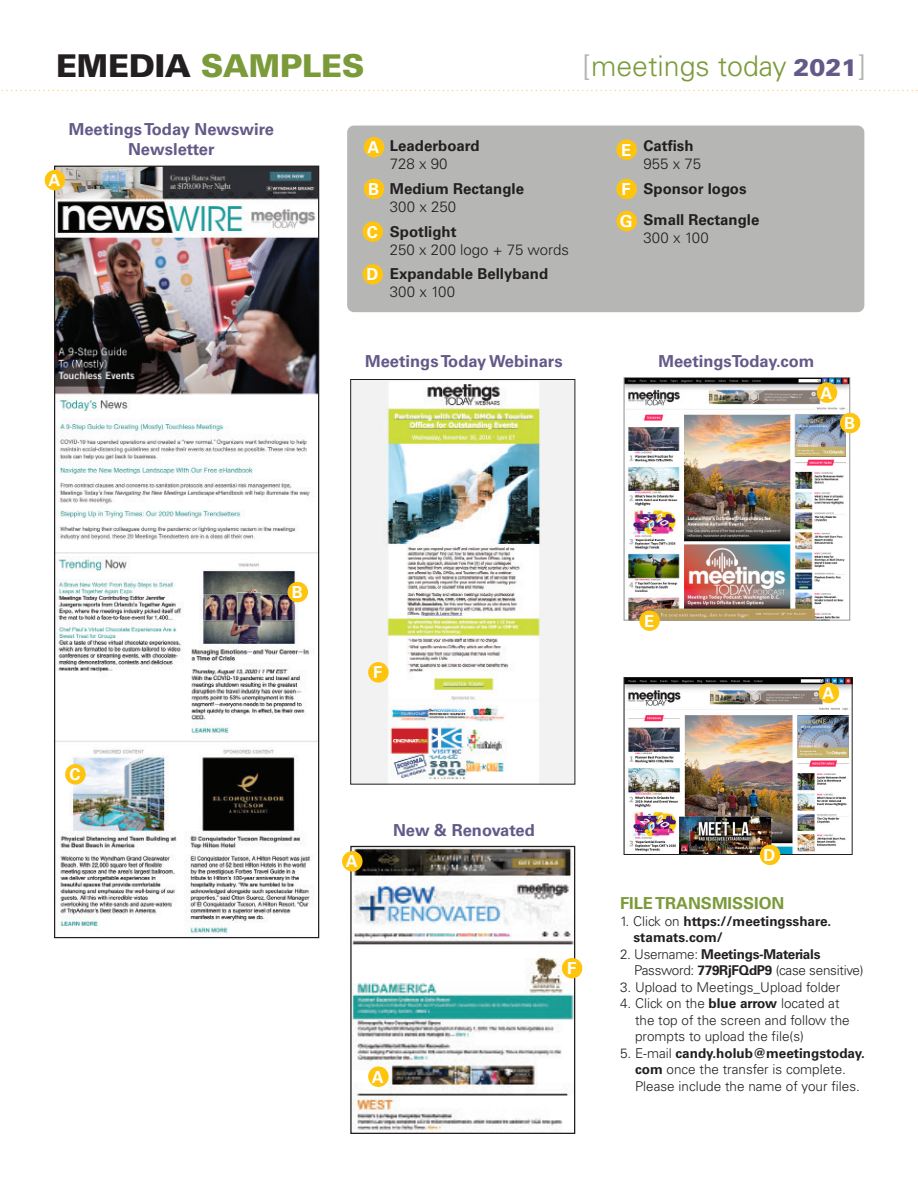
<style>
.page{position:relative;width:918px;height:1188px;background:#fff}
.page>*{position:absolute;margin:0;border:0;box-sizing:border-box;transform-origin:0 0}
.t1{font:900 31.5px "Univers LT Std";letter-spacing:-.01em;color:#7b9a3a}
.t2{font:300 28.5px "Univers LT Std";color:#7b9a3a}
.t3{font:700 16.5px/19.8px "Univers LT Std";color:#645988;text-align:center}
.t4{font:700 16.5px "Univers LT Std";color:#fff}
.t5{font:700 16.5px "Univers LT Std";color:#7b9a3a}
.t6{font:700 15px "Univers LT Std";color:#231f20}
.t7{font:300 15px "Univers LT Std";color:#231f20}
.t8{font:300 13.5px/16.5px "Univers LT Std";color:#231f20}
.t9{font:300 13.5px/16.5px "Univers LT Std";letter-spacing:-.02em;color:#231f20}
.t10{font:700 13.5px/16.5px "Univers LT Std";color:#231f20}
.s1{color:#231f20}
.s2{font-size:31.5px;color:#b6b7b4}
.s3{font-weight:900;font-size:24px;color:#645988}
.s4{font-weight:300}
.s5{font-weight:700}
</style>
<div class="page">
<svg style="left:1px;top:90px;width:917px;height:1px"></svg>
<img style="left:56px;top:168px;width:261px;height:768px">
<div style="left:54px;top:166px;width:265px;height:772px;border:1px solid #231f20"></div>
<div style="left:347px;top:126px;width:517px;height:186px;background:#b6b7b4;border-radius:7px"></div>
<img style="left:352px;top:381px;width:221px;height:402px">
<div style="left:350px;top:379px;width:225px;height:406px;border:1px solid #231f20"></div>
<img style="left:626px;top:379px;width:222px;height:240px">
<div style="left:624px;top:377px;width:226px;height:244px;border:1px solid #939598"></div>
<div style="left:364px;top:137px;width:20px;height:20px;background:#fec40e;border-radius:50%"></div>
<div style="left:45px;top:170px;width:20px;height:20px;background:#fec40e;border-radius:50%"></div>
<div style="left:817px;top:382px;width:20px;height:21px;background:#fec40e;border-radius:50%"></div>
<div style="left:364px;top:179px;width:20px;height:20px;background:#fec40e;border-radius:50%"></div>
<div style="left:840px;top:413px;width:20px;height:20px;background:#fec40e;border-radius:50%"></div>
<div style="left:288px;top:582px;width:20px;height:20px;background:#fec40e;border-radius:50%"></div>
<div style="left:363px;top:221px;width:20px;height:21px;background:#fec40e;border-radius:50%"></div>
<div style="left:65px;top:764px;width:21px;height:21px;background:#fec40e;border-radius:50%"></div>
<img style="left:626px;top:679px;width:225px;height:174px">
<div style="left:624px;top:677px;width:229px;height:178px;border:1px solid #231f20"></div>
<div style="left:363px;top:264px;width:20px;height:21px;background:#fec40e;border-radius:50%"></div>
<div style="left:760px;top:845px;width:20px;height:20px;background:#fec40e;border-radius:50%"></div>
<div style="left:616px;top:139px;width:21px;height:21px;background:#fec40e;border-radius:50%"></div>
<div style="left:639px;top:610px;width:21px;height:21px;background:#fec40e;border-radius:50%"></div>
<div style="left:616px;top:179px;width:21px;height:20px;background:#fec40e;border-radius:50%"></div>
<div style="left:616px;top:211px;width:21px;height:20px;background:#fec40e;border-radius:50%"></div>
<div style="left:368px;top:662px;width:21px;height:21px;background:#fec40e;border-radius:50%"></div>
<div style="left:819px;top:683px;width:20px;height:20px;background:#fec40e;border-radius:50%"></div>
<img style="left:352px;top:848px;width:221px;height:283px">
<div style="left:350px;top:846px;width:225px;height:288px;border:1px solid #231f20"></div>
<div style="left:342px;top:851px;width:21px;height:21px;background:#fec40e;border-radius:50%"></div>
<div style="left:368px;top:1066px;width:21px;height:21px;background:#fec40e;border-radius:50%"></div>
<div style="left:562px;top:958px;width:20px;height:20px;background:#fec40e;border-radius:50%"></div>
<p class="t1" style="left:56px;top:46px;width:310px"><span class="s1">EMEDIA</span> SAMPLES</p>
<h2 class="t2" style="left:582px;top:49px;width:286px"><span class="s2">[</span>meetings today <span class="s3">2021</span><span class="s2">]</span></h2>
<p class="t4" style="left:48px;top:171px;width:13px">A</p>
<p class="t3" style="left:69px;top:119px;width:207px">Meetings Today Newswire<br>Newsletter</p>
<p class="t4" style="left:368px;top:138px;width:13px">A</p>
<p class="t4" style="left:368px;top:179px;width:13px">B</p>
<p class="t4" style="left:367px;top:222px;width:13px">C</p>
<p class="t4" style="left:366px;top:265px;width:13px">D</p>
<p class="t6" style="left:390px;top:137px;width:91px">Leaderboard</p>
<p class="t7" style="left:390px;top:155px;width:59px">728 x 90</p>
<p class="t6" style="left:390px;top:180px;width:136px">Medium Rectangle</p>
<p class="t7" style="left:390px;top:198px;width:68px">300 x 250</p>
<p class="t6" style="left:390px;top:223px;width:68px">Spotlight</p>
<p class="t7" style="left:390px;top:240px;width:181px">250 x 200 logo + 75 words</p>
<p class="t6" style="left:390px;top:265px;width:160px">Expandable Bellyband</p>
<p class="t7" style="left:390px;top:283px;width:67px">300 x 100</p>
<p class="t4" style="left:621px;top:140px;width:12px">E</p>
<p class="t4" style="left:622px;top:180px;width:11px">F</p>
<p class="t4" style="left:620px;top:212px;width:14px">G</p>
<p class="t6" style="left:644px;top:137px;width:52px">Catfish</p>
<p class="t7" style="left:644px;top:155px;width:59px">955 x 75</p>
<p class="t6" style="left:644px;top:180px;width:105px">Sponsor logos</p>
<p class="t6" style="left:644px;top:211px;width:117px">Small Rectangle</p>
<p class="t7" style="left:644px;top:229px;width:67px">300 x 100</p>
<p class="t3" style="left:365px;top:351px;width:199px">Meetings Today Webinars</p>
<p class="t3" style="left:658px;top:351px;width:158px">MeetingsToday.com</p>
<p class="t4" style="left:821px;top:383px;width:13px">A</p>
<p class="t4" style="left:844px;top:413px;width:13px">B</p>
<p class="t4" style="left:69px;top:765px;width:13px">C</p>
<p class="t4" style="left:292px;top:583px;width:13px">B</p>
<p class="t4" style="left:373px;top:663px;width:11px">F</p>
<p class="t4" style="left:644px;top:611px;width:12px">E</p>
<p class="t4" style="left:822px;top:683px;width:13px">A</p>
<p class="t4" style="left:346px;top:852px;width:13px">A</p>
<p class="t3" style="left:393px;top:821px;width:143px">New &amp; Renovated</p>
<p class="t4" style="left:567px;top:959px;width:11px">F</p>
<p class="t4" style="left:372px;top:1067px;width:13px">A</p>
<p class="t4" style="left:764px;top:845px;width:13px">D</p>
<p class="t5" style="left:620px;top:894px;width:166px">FILE TRANSMISSION</p>
<p class="t10" style="left:634px;top:913px;width:199px;text-indent:-14px"><span class="s4">1. Click on</span> https://meetingsshare. stamats.com/</p>
<p class="t9" style="left:634px;top:946px;width:231px;text-indent:-14px">2. Username: <span class="s5">Meetings-Materials<br></span>Password: <span class="s5">779RjFQdP9</span> (case sensitive)</p>
<p class="t8" style="left:620px;top:979px;width:222px">3. Upload to Meetings_Upload folder</p>
<p class="t8" style="left:635px;top:995px;width:216px;text-indent:-15px">4. Click on the <span class="s5">blue arrow</span> located at the top of the screen and follow the prompts to upload the file(s)</p>
<p class="t8" style="left:635px;top:1045px;width:231px;text-indent:-15px">5. E-mail <span class="s5">candy.holub@meetingstoday. com</span> once the transfer is complete.<br>Please include the name of your files.</p>
</div>
